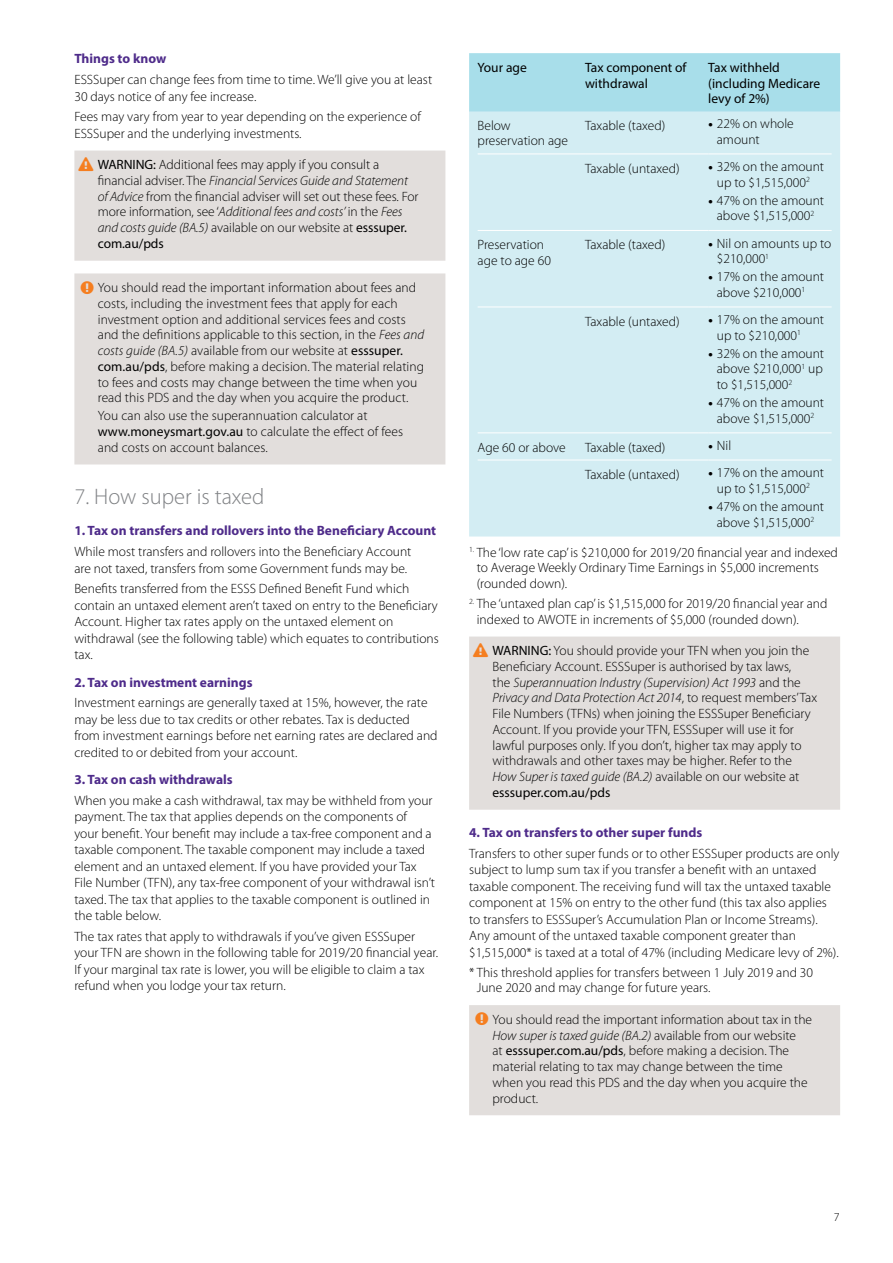
<style>
.page{position:relative;width:893px;height:1263px;background:#fff}
.page>*{position:absolute;margin:0;border:0;box-sizing:border-box;transform-origin:0 0}
.t1{font:300 22.5px "Myriad Pro";color:#808285}
.t2{font:300 13.5px/15.8px "Myriad Pro";color:#000}
.t3{font:700 13.5px "Myriad Pro";color:#4e2b8a}
.t4{font:13.5px/15.8px "Myriad Pro";color:#000}
.t5{font:300 12px "Myriad Pro";color:#000}
.s1{color:#f57e20}
.s2{font-weight:400}
.s3{font-style:italic}
</style>
<div class="page">
<div style="left:74px;top:151px;width:371px;height:110px;background:#e2dedc"></div>
<div style="left:74px;top:273px;width:371px;height:191px;background:#e2dedc"></div>
<div style="left:469px;top:53px;width:371px;height:59px;background:#a8deea"></div>
<div style="left:469px;top:112px;width:371px;height:424px;background:#d3edf3"></div>
<hr style="left:478px;top:154px;width:107px;height:1px;background:#fff">
<hr style="left:585px;top:154px;width:123px;height:1px;background:#fff">
<hr style="left:708px;top:154px;width:124px;height:1px;background:#fff">
<hr style="left:478px;top:230px;width:107px;height:1px;background:#fff">
<hr style="left:585px;top:230px;width:123px;height:1px;background:#fff">
<hr style="left:708px;top:230px;width:124px;height:1px;background:#fff">
<hr style="left:478px;top:307px;width:107px;height:1px;background:#fff">
<hr style="left:585px;top:307px;width:123px;height:1px;background:#fff">
<hr style="left:708px;top:307px;width:124px;height:1px;background:#fff">
<hr style="left:478px;top:433px;width:107px;height:1px;background:#fff">
<hr style="left:585px;top:433px;width:123px;height:1px;background:#fff">
<hr style="left:708px;top:433px;width:124px;height:1px;background:#fff">
<hr style="left:478px;top:460px;width:107px;height:1px;background:#fff">
<hr style="left:585px;top:460px;width:123px;height:1px;background:#fff">
<hr style="left:708px;top:460px;width:124px;height:1px;background:#fff">
<div style="left:469px;top:636px;width:371px;height:174px;background:#e2dedc"></div>
<svg style="left:81px;top:281px;width:13px;height:13px"></svg>
<svg style="left:709px;top:123px;width:3px;height:4px"></svg>
<svg style="left:709px;top:166px;width:3px;height:4px"></svg>
<svg style="left:709px;top:242px;width:3px;height:4px"></svg>
<svg style="left:709px;top:276px;width:3px;height:4px"></svg>
<svg style="left:709px;top:319px;width:3px;height:4px"></svg>
<svg style="left:709px;top:402px;width:3px;height:4px"></svg>
<svg style="left:709px;top:472px;width:3px;height:4px"></svg>
<div style="left:469px;top:1005px;width:371px;height:110px;background:#e2dedc"></div>
<p class="t3" style="left:74px;top:50px;width:93px">Things to know</p>
<p class="t2" style="left:74px;top:72px;width:359px;line-height:16.5px">ESSSuper can change fees from time to time. We’ll give you at least<br>30 days notice of any fee increase.</p>
<p class="t2" style="left:74px;top:109px;width:348px;line-height:16.5px">Fees may vary from year to year depending on the experience of<br>ESSSuper and the underlying investments.</p>
<p class="t2" style="left:98px;top:157px;width:322px;text-indent:-19px"><span class="s1">❑</span> <span class="s2">WARNING:</span> Additional fees may apply if you consult a financial adviser. The <span class="s3">Financial Services Guide and Statement of Advice</span> from the financial adviser will set out these fees. For more information, see ‘<span class="s3">Additional fees and costs’</span> in the <span class="s3">Fees and costs guide (BA.5)</span> available on our website at <span class="s2">esssuper. com.au/pds</span></p>
<p class="t2" style="left:98px;top:280px;width:328px">You should read the important information about fees and costs, including the investment fees that apply for each investment option and additional services fees and costs and the definitions applicable to this section, in the <span class="s3">Fees and costs guide (BA.5)</span> available from our website at <span class="s2">esssuper. com.au/pds</span>, before making a decision. The material relating to fees and costs may change between the time when you read this PDS and the day when you acquire the product.</p>
<p class="t2" style="left:98px;top:408px;width:307px">You can also use the superannuation calculator at <span class="s2">www.moneysmart.gov.au</span> to calculate the effect of fees and costs on account balances.</p>
<h1 class="t1" style="left:74px;top:484px;width:192px">7. How super is taxed</h1>
<p class="t3" style="left:74px;top:522px;width:363px">1. Tax on transfers and rollovers into the Beneficiary Account</p>
<p class="t2" style="left:74px;top:544px;width:339px;line-height:16.5px">While most transfers and rollovers into the Beneficiary Account are not taxed, transfers from some Government funds may be.</p>
<p class="t2" style="left:74px;top:581px;width:366px;line-height:16.5px">Benefits transferred from the ESSS Defined Benefit Fund which contain an untaxed element aren’t taxed on entry to the Beneficiary Account. Higher tax rates apply on the untaxed element on withdrawal (see the following table) which equates to contributions tax.</p>
<p class="t3" style="left:74px;top:673px;width:180px">2. Tax on investment earnings</p>
<p class="t2" style="left:74px;top:695px;width:365px;line-height:16.5px">Investment earnings are generally taxed at 15%, however, the rate may be less due to tax credits or other rebates. Tax is deducted from investment earnings before net earning rates are declared and credited to or debited from your account.</p>
<p class="t3" style="left:74px;top:770px;width:160px">3. Tax on cash withdrawals</p>
<p class="t2" style="left:74px;top:792px;width:362px;line-height:16.5px">When you make a cash withdrawal, tax may be withheld from your payment. The tax that applies depends on the components of<br>your benefit. Your benefit may include a tax-free component and a taxable component. The taxable component may include a taxed element and an untaxed element. If you have provided your Tax File Number (TFN), any tax-free component of your withdrawal isn’t taxed. The tax that applies to the taxable component is outlined in the table below.</p>
<p class="t2" style="left:74px;top:928px;width:365px;line-height:16.5px">The tax rates that apply to withdrawals if you’ve given ESSSuper your TFN are shown in the following table for 2019/20 financial year.<br>If your marginal tax rate is lower, you will be eligible to claim a tax refund when you lodge your tax return.</p>
<p class="t4" style="left:478px;top:59px;width:51px">Your age</p>
<p class="t4" style="left:585px;top:59px;width:103px">Tax component of withdrawal</p>
<p class="t4" style="left:708px;top:59px;width:113px">Tax withheld (including Medicare levy of 2%)</p>
<p class="t2" style="left:478px;top:118px;width:92px">Below preservation age</p>
<p class="t2" style="left:585px;top:118px;width:82px">Taxable (taxed)</p>
<p class="t2" style="left:717px;top:116px;width:79px">22% on whole amount</p>
<p class="t2" style="left:585px;top:160px;width:96px">Taxable (untaxed)</p>
<p class="t2" style="left:717px;top:159px;width:109px">32% on the amount up to $1,515,000<sup>2</sup></p>
<p class="t2" style="left:717px;top:193px;width:109px">47% on the amount above $1,515,000<sup>2</sup></p>
<p class="t2" style="left:478px;top:237px;width:75px">Preservation age to age 60</p>
<p class="t2" style="left:585px;top:237px;width:82px">Taxable (taxed)</p>
<p class="t2" style="left:717px;top:235px;width:116px">Nil on amounts up to $210,000<sup>1</sup></p>
<p class="t2" style="left:717px;top:269px;width:109px">17% on the amount above $210,000<sup>1</sup></p>
<p class="t2" style="left:585px;top:313px;width:96px">Taxable (untaxed)</p>
<p class="t2" style="left:717px;top:312px;width:109px">17% on the amount up to $210,000<sup>1</sup></p>
<p class="t2" style="left:717px;top:346px;width:109px;text-align:justify">32% on the amount above $210,000<sup>1</sup> up to $1,515,000<sup>2</sup></p>
<p class="t2" style="left:717px;top:395px;width:109px">47% on the amount above $1,515,000<sup>2</sup></p>
<p class="t2" style="left:478px;top:439px;width:90px">Age 60 or above</p>
<p class="t2" style="left:585px;top:439px;width:82px">Taxable (taxed)</p>
<p class="t2" style="left:717px;top:438px;width:16px">Nil</p>
<p class="t2" style="left:585px;top:466px;width:96px">Taxable (untaxed)</p>
<p class="t2" style="left:717px;top:465px;width:109px">17% on the amount up to $1,515,000<sup>2</sup></p>
<p class="t2" style="left:717px;top:499px;width:109px">47% on the amount above $1,515,000<sup>2</sup></p>
<p class="t2" style="left:477px;top:544px;width:363px;text-indent:-8px"><sup>1.</sup> The ‘low rate cap’ is $210,000 for 2019/20 financial year and indexed to Average Weekly Ordinary Time Earnings in $5,000 increments (rounded down).</p>
<p class="t2" style="left:477px;top:596px;width:352px;text-indent:-8px"><sup>2.</sup> The ‘untaxed plan cap’ is $1,515,000 for 2019/20 financial year and indexed to AWOTE in increments of $5,000 (rounded down).</p>
<p class="t2" style="left:492px;top:643px;width:326px;text-indent:-19px"><span class="s1">❑</span> <span class="s2">WARNING:</span> You should provide your TFN when you join the Beneficiary Account. ESSSuper is authorised by tax laws,<br>the <span class="s3">Superannuation Industry (Supervision) Act 1993</span> and the <span class="s3">Privacy and Data Protection Act 2014</span>, to request members’ Tax File Numbers (TFNs) when joining the ESSSuper Beneficiary Account. If you provide your TFN, ESSSuper will use it for lawful purposes only. If you don’t, higher tax may apply to withdrawals and other taxes may be higher. Refer to the <span class="s3">How Super is taxed guide (BA.2)</span> available on our website at <span class="s2">esssuper.com.au/pds</span></p>
<p class="t3" style="left:469px;top:823px;width:235px">4. Tax on transfers to other super funds</p>
<p class="t2" style="left:469px;top:845px;width:372px;line-height:16.5px">Transfers to other super funds or to other ESSSuper products are only subject to lump sum tax if you transfer a benefit with an untaxed taxable component. The receiving fund will tax the untaxed taxable component at 15% on entry to the other fund (this tax also applies to transfers to ESSSuper’s Accumulation Plan or Income Streams).<br>Any amount of the untaxed taxable component greater than $1,515,000* is taxed at a total of 47% (including Medicare levy of 2%).</p>
<p class="t2" style="left:477px;top:964px;width:338px;text-indent:-8px">* This threshold applies for transfers between 1 July 2019 and 30<br>June 2020 and may change for future years.</p>
<p class="t2" style="left:492px;top:1011px;width:321px">You should read the important information about tax in the <span class="s3">How super is taxed guide (BA.2)</span> available from our website<br>at <span class="s2">esssuper.com.au/pds</span>, before making a decision. The material relating to tax may change between the time when you read this PDS and the day when you acquire the product.</p>
<p class="t5" style="left:834px;top:1210px;width:7px">7</p>
</div>
